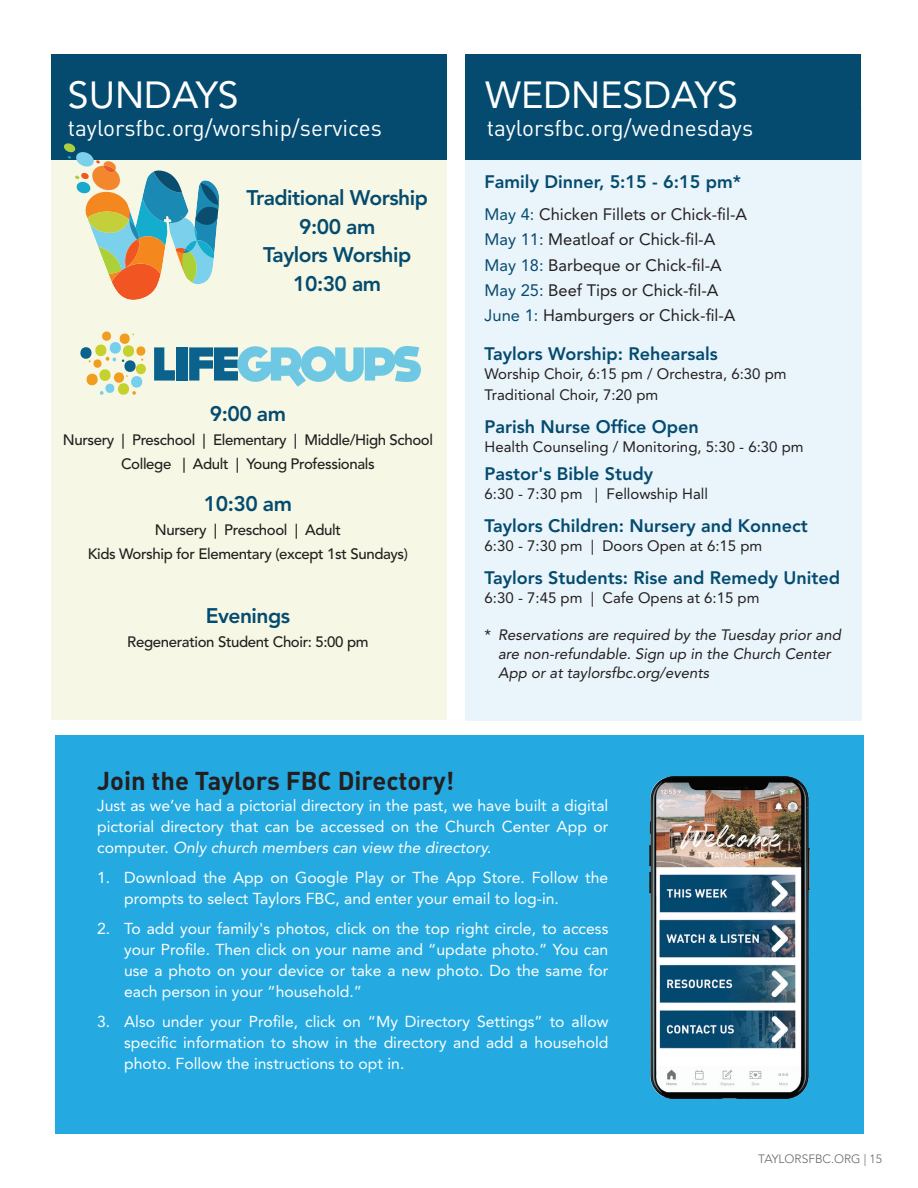
<style>
.page{position:relative;width:918px;height:1188px;background:#fff}
.page>*{position:absolute;margin:0;border:0;box-sizing:border-box;transform-origin:0 0}
.t1{font:37.5px "Avenir LT Std";color:#fff}
.t2{font:25.5px "DIN Bold Alternate";color:#231f20}
.t3{font:22.5px "DIN";color:#fff}
.t4{font:800 21px/28.5px "Avenir LT Std";letter-spacing:-.025em;color:#044b6f;text-align:center}
.t5{font:800 18px "Avenir LT Std";color:#044b6f}
.t6{font:16.5px/25.5px "Avenir LT Std";color:#231f20}
.t7{font:15.75px/21px "Avenir LT Std";color:#fff;text-align:justify}
.t8{font:15px/21px "Avenir LT Std";color:#231f20}
.t9{font:500 15px/24px "Avenir LT Std";letter-spacing:-.025em;color:#231f20;text-align:center}
.t10{font:italic 15px/18.8px "Avenir LT Std";color:#231f20}
.t11{font:300 12px "Avenir LT Std";color:#231f20}
.s1{color:#044b6f}
.s2{font-style:normal}
.s3{font-style:italic}
</style>
<div class="page">
<div style="left:51px;top:54px;width:395px;height:666px;background:#f6f7e4"></div>
<div style="left:466px;top:106px;width:396px;height:615px;background:#eaf4fb"></div>
<div style="left:51px;top:54px;width:395px;height:106px;background:#044b6f"></div>
<svg style="left:154px;top:347px;width:21px;height:34px"></svg>
<div style="left:177px;top:347px;width:10px;height:34px;background:#0a628d"></div>
<svg style="left:189px;top:346px;width:232px;height:41px"></svg>
<svg style="left:80px;top:331px;width:66px;height:64px"></svg>
<svg style="left:64px;top:143px;width:155px;height:157px"></svg>
<div style="left:466px;top:54px;width:395px;height:106px;background:#044b6f"></div>
<div style="left:55px;top:735px;width:809px;height:399px;background:#24aae1"></div>
<img style="left:650px;top:776px;width:160px;height:323px">
<h1 class="t1" style="left:68px;top:74px;width:172px">SUNDAYS</h1>
<h3 class="t3" style="left:68px;top:114px;width:316px">taylorsfbc.org/worship/services</h3>
<h3 class="t4" style="left:246px;top:184px;width:183px">Traditional Worship<br>9:00 am<br>Taylors Worship<br>10:30 am</h3>
<h3 class="t4" style="left:210px;top:399px;width:78px">9:00 am</h3>
<p class="t9" style="left:63px;top:428px;width:372px">Nursery | Preschool | Elementary | Middle/High School<br>College | Adult | Young Professionals</p>
<h3 class="t4" style="left:204px;top:489px;width:90px">10:30 am</h3>
<p class="t9" style="left:88px;top:518px;width:322px">Nursery | Preschool | Adult<br>Kids Worship for Elementary (except 1st Sundays)</p>
<h3 class="t4" style="left:206px;top:601px;width:86px">Evenings</h3>
<p class="t9" style="left:127px;top:630px;width:243px">Regeneration Student Choir: 5:00 pm</p>
<h1 class="t1" style="left:485px;top:74px;width:254px">WEDNESDAYS</h1>
<h3 class="t3" style="left:487px;top:114px;width:268px">taylorsfbc.org/wednesdays</h3>
<p class="t5" style="left:485px;top:171px;width:258px">Family Dinner, 5:15 - 6:15 pm*</p>
<p class="t6" style="left:485px;top:201px;width:264px"><span class="s1">May 4:</span> Chicken Fillets or Chick-fil-A <span class="s1">May 11:</span> Meatloaf or Chick-fil-A <span class="s1">May 18:</span> Barbeque or Chick-fil-A <span class="s1">May 25:</span> Beef Tips or Chick-fil-A <span class="s1">June 1:</span> Hamburgers or Chick-fil-A</p>
<p class="t5" style="left:485px;top:344px;width:235px">Taylors Worship: Rehearsals</p>
<p class="t8" style="left:485px;top:364px;width:304px">Worship Choir, 6:15 pm / Orchestra, 6:30 pm<br>Traditional Choir, 7:20 pm</p>
<p class="t5" style="left:485px;top:416px;width:216px">Parish Nurse Office Open</p>
<p class="t8" style="left:485px;top:436px;width:321px">Health Counseling / Monitoring, 5:30 - 6:30 pm</p>
<p class="t5" style="left:485px;top:464px;width:170px">Pastor's Bible Study</p>
<p class="t8" style="left:485px;top:484px;width:225px">6:30 - 7:30 pm | Fellowship Hall</p>
<p class="t5" style="left:485px;top:515px;width:325px">Taylors Children: Nursery and Konnect</p>
<p class="t8" style="left:485px;top:535px;width:279px">6:30 - 7:30 pm | Doors Open at 6:15 pm</p>
<p class="t5" style="left:485px;top:567px;width:357px">Taylors Students: Rise and Remedy United</p>
<p class="t8" style="left:485px;top:587px;width:276px">6:30 - 7:45 pm | Cafe Opens at 6:15 pm</p>
<p class="t10" style="left:498px;top:626px;width:344px;text-indent:-14px"><span class="s2">*</span> Reservations are required by the Tuesday prior and are non-refundable. Sign up in the Church Center<br>App or at taylorsfbc.org/events</p>
<h2 class="t2" style="left:97px;top:764px;width:359px">Join the Taylors FBC Directory!</h2>
<p class="t7" style="left:97px;top:795px;width:513px">Just as we’ve had a pictorial directory in the past, we have built a digital pictorial directory that can be accessed on the Church Center App or computer. <span class="s3">Only church members can view the directory.</span></p>
<p class="t7" style="left:124px;top:867px;width:486px;text-indent:-27px">1. Download the App on Google Play or The App Store. Follow the prompts to select Taylors FBC, and enter your email to log-in.</p>
<p class="t7" style="left:124px;top:918px;width:486px;text-indent:-27px">2. To add your family's photos, click on the top right circle, to access your Profile. Then click on your name and “update photo.” You can use a photo on your device or take a new photo. Do the same for each person in your “household.”</p>
<p class="t7" style="left:124px;top:1011px;width:486px;text-indent:-27px">3. Also under your Profile, click on “My Directory Settings” to allow specific information to show in the directory and add a household photo. Follow the instructions to opt in.</p>
<p class="t11" style="left:758px;top:1151px;width:125px">TAYLORSFBC.ORG | 15</p>
</div>
